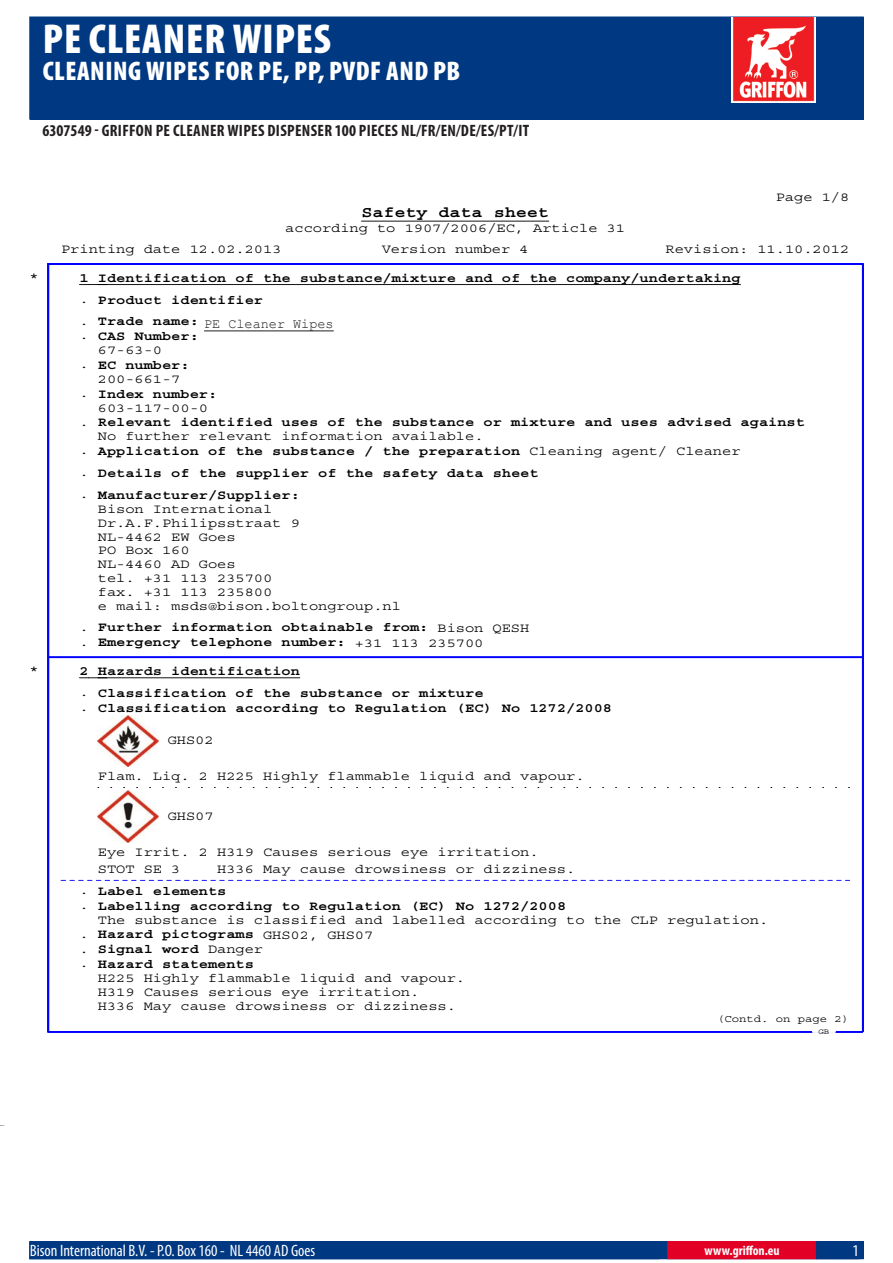
<style>
.page{position:relative;width:893px;height:1263px;background:#fff}
.page>*{position:absolute;margin:0;border:0;box-sizing:border-box;transform-origin:0 0}
.PageHeader{font:900 condensed 42px "Myriad Pro";letter-spacing:.02em;color:#fff}
.PageSubheader{font:900 condensed 27px "Myriad Pro";letter-spacing:.02em;color:#fff}
.TOCItem{font:700 condensed 16.5px "Myriad Pro";letter-spacing:.02em;color:#231f20}
.ContactData{font:condensed 16.5px "Myriad Pro";color:#fff}
.t1{font:700 15.45px "Courier";color:#000;scale:1.18 1}
.MSDS_Text{font:13.5px "Courier New";color:#231f20}
.URL{font:700 condensed 13.5px "Myriad Pro";letter-spacing:.015em;color:#fff}
.t2{font:700 12.9px/21.8px "Courier";color:#000;scale:1.18 1}
.t3{font:12.9px/14px "Courier";color:#000;scale:1.18 1}
.t4{font:10.35px "Courier";color:#000;scale:1.18 1}
.t5{font:7.8px "Courier";color:#000;scale:1.18 1}
.s1{font-weight:400}
.s2{font-weight:700}
</style>
<div class="page">
<hr style="left:361px;top:221px;width:188px;height:1px;background:#000">
<svg style="left:79px;top:284px;width:19px;height:1px"></svg>
<hr style="left:98px;top:284px;width:642px;height:1px;background:#000">
<hr style="left:48px;top:657px;width:814px;height:1px;background:#00f">
<svg style="left:79px;top:677px;width:19px;height:1px"></svg>
<hr style="left:98px;top:677px;width:202px;height:1px;background:#000">
<img style="left:98px;top:715px;width:61px;height:52px">
<img style="left:98px;top:791px;width:61px;height:51px">
<svg style="left:61px;top:880px;width:789px;height:1px"></svg>
<hr style="left:48px;top:263px;width:814px;height:1px;background:#00f">
<hr style="left:48px;top:264px;width:814px;height:1px;background:#00f">
<hr style="left:48px;top:1031px;width:814px;height:1px;background:#00f">
<hr style="left:48px;top:1032px;width:814px;height:1px;background:#00f">
<svg style="left:813px;top:1031px;width:22px;height:2px"></svg>
<hr style="left:862px;top:264px;width:1px;height:767px;background:#00f">
<hr style="left:48px;top:264px;width:1px;height:767px;background:#00f">
<hr style="left:863px;top:264px;width:1px;height:767px;background:#00f">
<div style="left:30px;top:17px;width:833px;height:102px;background:#003882"></div>
<img style="left:731px;top:17px;width:85px;height:85px">
<hr style="left:204px;top:331px;width:130px;height:1px;background:#231f20">
<div style="left:30px;top:1242px;width:833px;height:17px;background:#003882"></div>
<div style="left:29px;top:1241px;width:835px;height:18px;border:1px solid #003882"></div>
<div style="left:668px;top:1242px;width:148px;height:17px;background:#e20025"></div>
<div style="left:667px;top:1241px;width:150px;height:18px;border:1px solid #e20025"></div>
<p class="PageHeader" style="left:43px;top:12px;width:290px">PE CLEANER WIPES</p>
<p class="PageSubheader" style="left:43px;top:53px;width:419px">CLEANING WIPES FOR PE, PP, PVDF AND PB</p>
<p class="TOCItem" style="left:43px;top:120px;width:488px">6307549 - GRIFFON PE CLEANER WIPES DISPENSER 100 PIECES NL/FR/EN/DE/ES/PT/IT</p>
<p class="t1" style="left:361px;top:205px;width:160px">Safety data sheet</p>
<p class="t3" style="left:285px;top:222px;width:289px">according to 1907/2006/EC, Article 31</p>
<p class="t3" style="left:776px;top:190px;width:64px">Page 1/8</p>
<p class="t3" style="left:61px;top:243px;width:188px">Printing date 12.02.2013</p>
<p class="t3" style="left:382px;top:243px;width:126px">Version number 4</p>
<p class="t3" style="left:666px;top:243px;width:157px">Revision: 11.10.2012</p>
<p class="t3" style="left:30px;top:270px;width:9px">*</p>
<p class="t2" style="left:79px;top:267px;width:562px">1 Identification of the substance/mixture and of the company/undertaking <span class="s1">.</span> Product identifier<br><span class="s1">.</span> Trade name: Griffon PE Cleaner Wipes</p>
<p class="t2" style="left:79px;top:326px;width:103px"><span class="s1">.</span> CAS Number:</p>
<p class="t3" style="left:98px;top:344px;width:56px">67-63-0</p>
<p class="t2" style="left:79px;top:354px;width:95px"><span class="s1">.</span> EC number:</p>
<p class="t3" style="left:98px;top:372px;width:72px">200-661-7</p>
<p class="t2" style="left:79px;top:383px;width:118px"><span class="s1">.</span> Index number:</p>
<p class="t3" style="left:98px;top:401px;width:95px">603-117-00-0</p>
<p class="t2" style="left:79px;top:412px;width:616px"><span class="s1">.</span> Relevant identified uses of the substance or mixture and uses advised against</p>
<p class="t3" style="left:98px;top:430px;width:328px">No further relevant information available.</p>
<p class="t2" style="left:79px;top:440px;width:562px"><span class="s1">.</span> Application of the substance / the preparation <span class="s1">Cleaning agent/ Cleaner</span></p>
<p class="t2" style="left:79px;top:462px;width:391px"><span class="s1">.</span> Details of the supplier of the safety data sheet <span class="s1">.</span> Manufacturer/Supplier:</p>
<p class="t3" style="left:98px;top:502px;width:258px">Bison International<br>Dr.A.F.Philipsstraat 9<br>NL-4462 EW Goes<br>PO Box 160<br>NL-4460 AD Goes<br>tel. +31 113 235700<br>fax. +31 113 235800<br>e mail: msds@bison.boltongroup.nl</p>
<p class="t2" style="left:79px;top:620px;width:383px;line-height:14.9px"><span class="s1">.</span> Further information obtainable from: <span class="s1">Bison QESH .</span> Emergency telephone number: <span class="s1">+31 113 235700</span></p>
<p class="t3" style="left:30px;top:664px;width:9px">*</p>
<p class="t2" style="left:79px;top:660px;width:344px">2 Hazards identification<br><span class="s1">.</span> Classification of the substance or mixture</p>
<p class="t2" style="left:79px;top:697px;width:453px"><span class="s1">.</span> Classification according to Regulation (EC) No 1272/2008</p>
<p class="t3" style="left:168px;top:734px;width:40px">GHS02</p>
<p class="t3" style="left:98px;top:770px;width:414px">Flam. Liq. 2 H225 Highly flammable liquid and vapour.</p>
<p class="t3" style="left:168px;top:809px;width:40px">GHS07</p>
<p class="t3" style="left:98px;top:844px;width:375px;line-height:17.2px">Eye Irrit. 2 H319 Causes serious eye irritation.<br>STOT SE 3</p>
<p class="MSDS_Text" style="left:204px;top:315px;width:131px">PE Cleaner Wipes</p>
<p class="t3" style="left:79px;top:859px;width:422px;line-height:21.5px;text-indent:138px">H336 May cause drowsiness or dizziness. . <span class="s2">Label elements</span></p>
<p class="t2" style="left:79px;top:895px;width:414px"><span class="s1">.</span> Labelling according to Regulation (EC) No 1272/2008</p>
<p class="t3" style="left:98px;top:913px;width:570px">The substance is classified and labelled according to the CLP regulation.</p>
<p class="t2" style="left:79px;top:924px;width:250px"><span class="s1">.</span> Hazard pictograms <span class="s1">GHS02, GHS07</span></p>
<p class="t2" style="left:79px;top:939px;width:157px"><span class="s1">.</span> Signal word <span class="s1">Danger</span></p>
<p class="t2" style="left:79px;top:953px;width:149px"><span class="s1">.</span> Hazard statements</p>
<p class="t3" style="left:98px;top:971px;width:313px">H225 Highly flammable liquid and vapour.</p>
<p class="t3" style="left:98px;top:985px;width:274px">H319 Causes serious eye irritation.</p>
<p class="t3" style="left:98px;top:999px;width:305px">H336 May cause drowsiness or dizziness.</p>
<p class="t4" style="left:717px;top:1013px;width:113px">(Contd. on page 2)</p>
<p class="t5" style="left:818px;top:1027px;width:11px">GB</p>
<p class="ContactData" style="left:30px;top:1241px;width:287px">Bison International B.V. - P.O. Box 1 60 - NL 4460 AD Goes</p>
<p class="URL" style="left:704px;top:1242px;width:77px">WWW.GRIFFON.EU</p>
</div>
